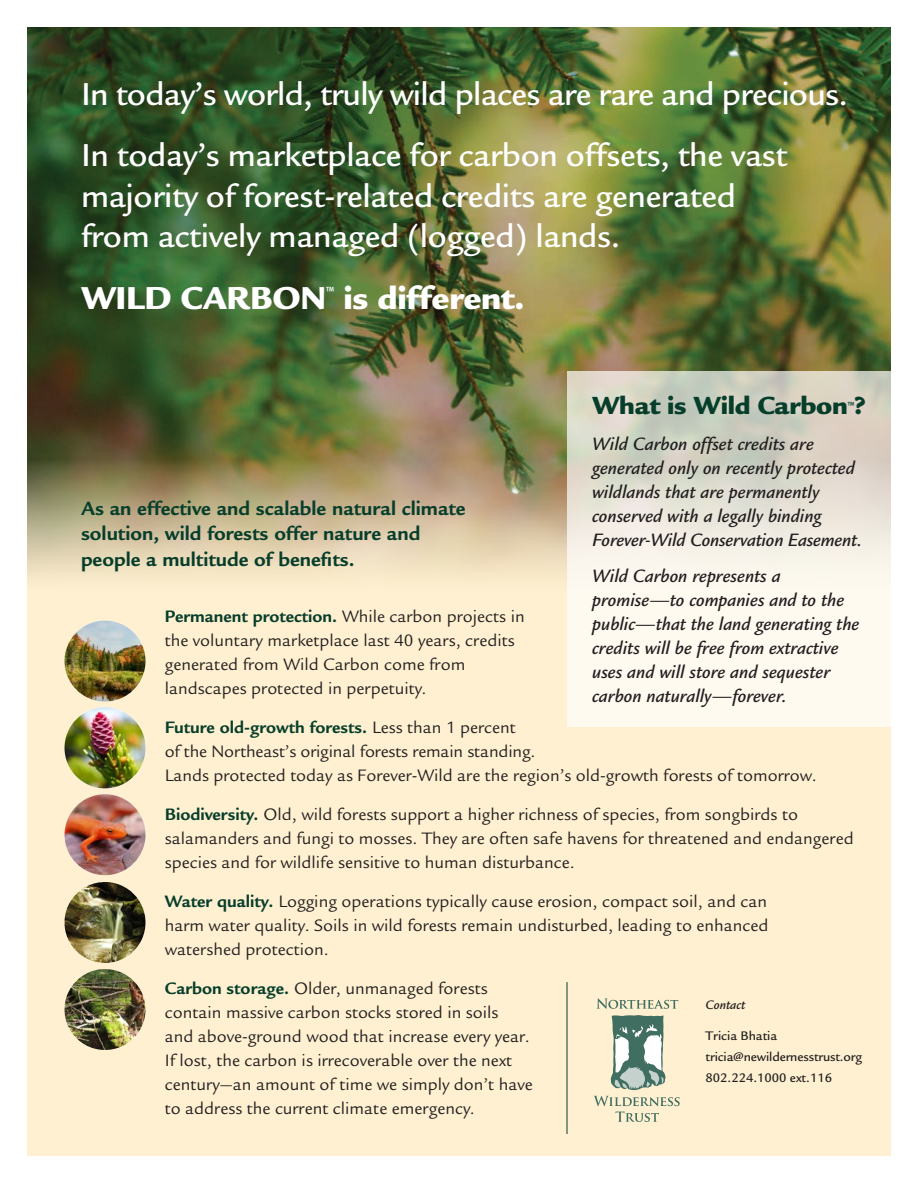
<style>
.page{position:relative;width:918px;height:1188px;background:#fff}
.page>*{position:absolute;margin:0;border:0;box-sizing:border-box;transform-origin:0 0}
.project_head{font:500 34.5px/40.5px "Legacy Sans Std";letter-spacing:-.01em;color:#fff}
.project_head-2{font:900 34.5px "Legacy Sans Std";letter-spacing:-.01em;color:#fff}
.project_head-3{font:900 27px "Legacy Sans Std";letter-spacing:-.015em;color:#073e2b}
.copy_1{font:700 21px/25.5px "Legacy Sans Std";color:#073e2b}
.copy_1-2{font:italic 500 19.5px/24px "Legacy Sans Std";color:#231f20}
.bullet_copy{font:18px/24px "Legacy Sans Std";color:#231f20}
.copy_1-3{font:500 13.5px/21px "Legacy Sans Std";letter-spacing:-.01em;color:#231f20}
.copy_1-4{font:italic 500 13.5px "Legacy Sans Std";color:#231f20}
.s1{font-family:"Myriad Pro";font-weight:400;font-stretch:condensed;font-size:13.5px}
.s2{font-weight:700;color:#073e2b}
</style>
<div class="page">
<div style="left:27px;top:592px;width:864px;height:564px;background:#fef0d0"></div>
<img style="left:27px;top:27px;width:864px;height:432px">
<svg style="left:27px;top:459px;width:540px;height:133px;background:#c8b894"></svg>
<svg style="left:567px;top:371px;width:324px;height:355px;background:#ece9dd"></svg>
<img style="left:64px;top:882px;width:82px;height:81px;border-radius:40px">
<img style="left:64px;top:707px;width:82px;height:81px;border-radius:40px">
<img style="left:64px;top:794px;width:82px;height:81px;border-radius:40px">
<img style="left:64px;top:969px;width:82px;height:81px;border-radius:40px">
<img style="left:64px;top:621px;width:82px;height:81px;border-radius:40px">
<svg style="left:594px;top:1096px;width:86px;height:26px"></svg>
<svg style="left:596px;top:998px;width:82px;height:11px"></svg>
<svg style="left:611px;top:1015px;width:55px;height:75px;background:#93ab9f"></svg>
<hr style="left:567px;top:982px;width:1px;height:152px;background:#073e2b">
<p class="project_head" style="left:81px;top:74px;width:769px">In today’s world, truly wild places are rare and precious.</p>
<p class="project_head" style="left:81px;top:136px;width:708px">In today’s marketplace for carbon offsets, the vast majority of forest-related credits are generated from actively managed (logged) lands.</p>
<p class="project_head-2" style="left:81px;top:277px;width:445px">WILD CARBON<sup>™</sup> is different.</p>
<p class="project_head-3" style="left:592px;top:389px;width:275px">What is Wild Carbon<span class="s1">™</span>?</p>
<p class="copy_1-2" style="left:592px;top:432px;width:272px">Wild Carbon offset credits are generated only on recently protected wildlands that are permanently conserved with a legally binding Forever-Wild Conservation Easement.</p>
<p class="copy_1-2" style="left:592px;top:564px;width:269px">Wild Carbon represents a promise—to companies and to the public—that the land generating the credits will be free from extractive uses and will store and sequester carbon naturally—forever.</p>
<p class="copy_1" style="left:81px;top:496px;width:386px">As an effective and scalable natural climate solution, wild forests offer nature and people a multitude of benefits.</p>
<p class="bullet_copy" style="left:165px;top:605px;width:361px"><span class="s2">Permanent protection.</span> While carbon projects in the voluntary marketplace last 40 years, credits generated from Wild Carbon come from landscapes protected in perpetuity.</p>
<p class="bullet_copy" style="left:165px;top:716px;width:654px"><span class="s2">Future old-growth forests.</span> Less than 1 percent<br>of the Northeast’s original forests remain standing.<br>Lands protected today as Forever-Wild are the region’s old-growth forests of tomorrow.</p>
<p class="bullet_copy" style="left:165px;top:803px;width:691px"><span class="s2">Biodiversity.</span> Old, wild forests support a higher richness of species, from songbirds to salamanders and fungi to mosses. They are often safe havens for threatened and endangered species and for wildlife sensitive to human disturbance.</p>
<p class="bullet_copy" style="left:165px;top:890px;width:605px;text-align:justify"><span class="s2">Water quality.</span> Logging operations typically cause erosion, compact soil, and can harm water quality. Soils in wild forests remain undisturbed, leading to enhanced watershed protection.</p>
<p class="bullet_copy" style="left:165px;top:977px;width:370px"><span class="s2">Carbon storage.</span> Older, unmanaged forests contain massive carbon stocks stored in soils<br>and above-ground wood that increase every year.<br>If lost, the carbon is irrecoverable over the next century—an amount of time we simply don’t have to address the current climate emergency.</p>
<p class="copy_1-4" style="left:706px;top:997px;width:41px">Contact</p>
<p class="copy_1-3" style="left:706px;top:1025px;width:158px">Tricia Bhatia tricia@newildernesstrust.org<br>802.224.1000 ext.116</p>
</div>
